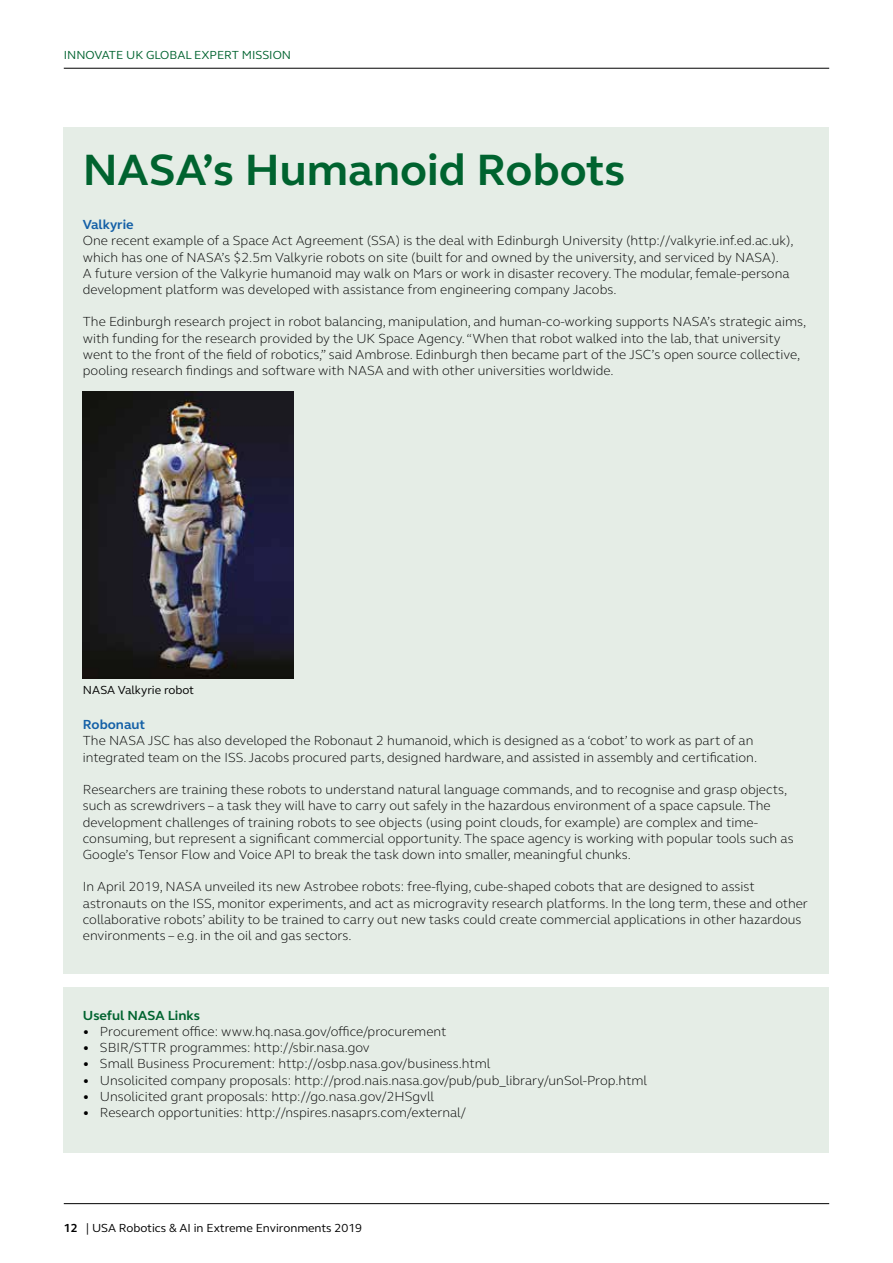
<style>
.page{position:relative;width:893px;height:1263px;background:#fff}
.page>*{position:absolute;margin:0;border:0;box-sizing:border-box;transform-origin:0 0}
.t1{font:700 45px "FS Elliot";color:#00632f}
.t2{font:300 13.5px/16.2px "FS Elliot";color:#000}
.t3{font:700 13.5px "FS Elliot";color:#1460a7}
.t4{font:700 13.5px "FS Elliot";color:#00632f}
.t5{font:12px "FS Elliot";color:#000}
.t6{font:12px "FS Elliot";color:#00632f}
.s1{font-weight:700}
</style>
<div class="page">
<hr style="left:64px;top:1203px;width:765px;height:1px;background:#000">
<hr style="left:64px;top:68px;width:765px;height:1px;background:#000">
<div style="left:64px;top:128px;width:765px;height:846px;background:#e5ede6"></div>
<img style="left:83px;top:391px;width:210px;height:287px">
<div style="left:64px;top:987px;width:765px;height:165px;background:#e5ede6"></div>
<p class="t6" style="left:64px;top:47px;width:229px">INNOVATE UK GLOBAL EXPERT MISSION</p>
<h1 class="t1" style="left:83px;top:139px;width:544px">NASA’s Humanoid Robots</h1>
<p class="t3" style="left:83px;top:215px;width:52px">Valkyrie</p>
<p class="t2" style="left:83px;top:232px;width:712px">One recent example of a Space Act Agreement (SSA) is the deal with Edinburgh University (http://valkyrie.inf.ed.ac.uk), which has one of NASA’s $2.5m Valkyrie robots on site (built for and owned by the university, and serviced by NASA).<br>A future version of the Valkyrie humanoid may walk on Mars or work in disaster recovery. The modular, female-persona development platform was developed with assistance from engineering company Jacobs.</p>
<p class="t2" style="left:83px;top:313px;width:725px">The Edinburgh research project in robot balancing, manipulation, and human-co-working supports NASA’s strategic aims, with funding for the research provided by the UK Space Agency. “When that robot walked into the lab, that university went to the front of the field of robotics,” said Ambrose. Edinburgh then became part of the JSC’s open source collective, pooling research findings and software with NASA and with other universities worldwide.</p>
<p class="t5" style="left:83px;top:681px;width:113px">NASA Valkyrie robot</p>
<p class="t3" style="left:83px;top:716px;width:64px">Robonaut</p>
<p class="t2" style="left:83px;top:732px;width:676px">The NASA JSC has also developed the Robonaut 2 humanoid, which is designed as a ‘cobot’ to work as part of an integrated team on the ISS. Jacobs procured parts, designed hardware, and assisted in assembly and certification.</p>
<p class="t2" style="left:83px;top:781px;width:712px">Researchers are training these robots to understand natural language commands, and to recognise and grasp objects, such as screwdrivers – a task they will have to carry out safely in the hazardous environment of a space capsule. The development challenges of training robots to see objects (using point clouds, for example) are complex and time&shy;consuming, but represent a significant commercial opportunity. The space agency is working with popular tools such as Google’s Tensor Flow and Voice API to break the task down into smaller, meaningful chunks.</p>
<p class="t2" style="left:83px;top:878px;width:727px">In April 2019, NASA unveiled its new Astrobee robots: free-flying, cube-shaped cobots that are designed to assist astronauts on the ISS, monitor experiments, and act as microgravity research platforms. In the long term, these and other collaborative robots’ ability to be trained to carry out new tasks could create commercial applications in other hazardous environments – e.g. in the oil and gas sectors.</p>
<p class="t4" style="left:83px;top:1006px;width:119px">Useful NASA Links</p>
<p class="t2" style="left:83px;top:1023px;width:365px">• Procurement office: www.hq.nasa.gov/office/procurement</p>
<p class="t2" style="left:83px;top:1039px;width:288px">• SBIR/STTR programmes: http://sbir.nasa.gov</p>
<p class="t2" style="left:83px;top:1055px;width:409px">• Small Business Procurement: http://osbp.nasa.gov/business.html</p>
<p class="t2" style="left:83px;top:1071px;width:566px">• Unsolicited company proposals: http://prod.nais.nasa.gov/pub/pub_library/unSol-Prop.html</p>
<p class="t2" style="left:83px;top:1088px;width:353px">• Unsolicited grant proposals: http://go.nasa.gov/2HSgvll</p>
<p class="t2" style="left:83px;top:1104px;width:385px">• Research opportunities: http://nspires.nasaprs.com/external/</p>
<p class="t5" style="left:64px;top:1219px;width:300px"><span class="s1">12</span> | USA Robotics &amp; AI in Extreme Environments 2019</p>
</div>
